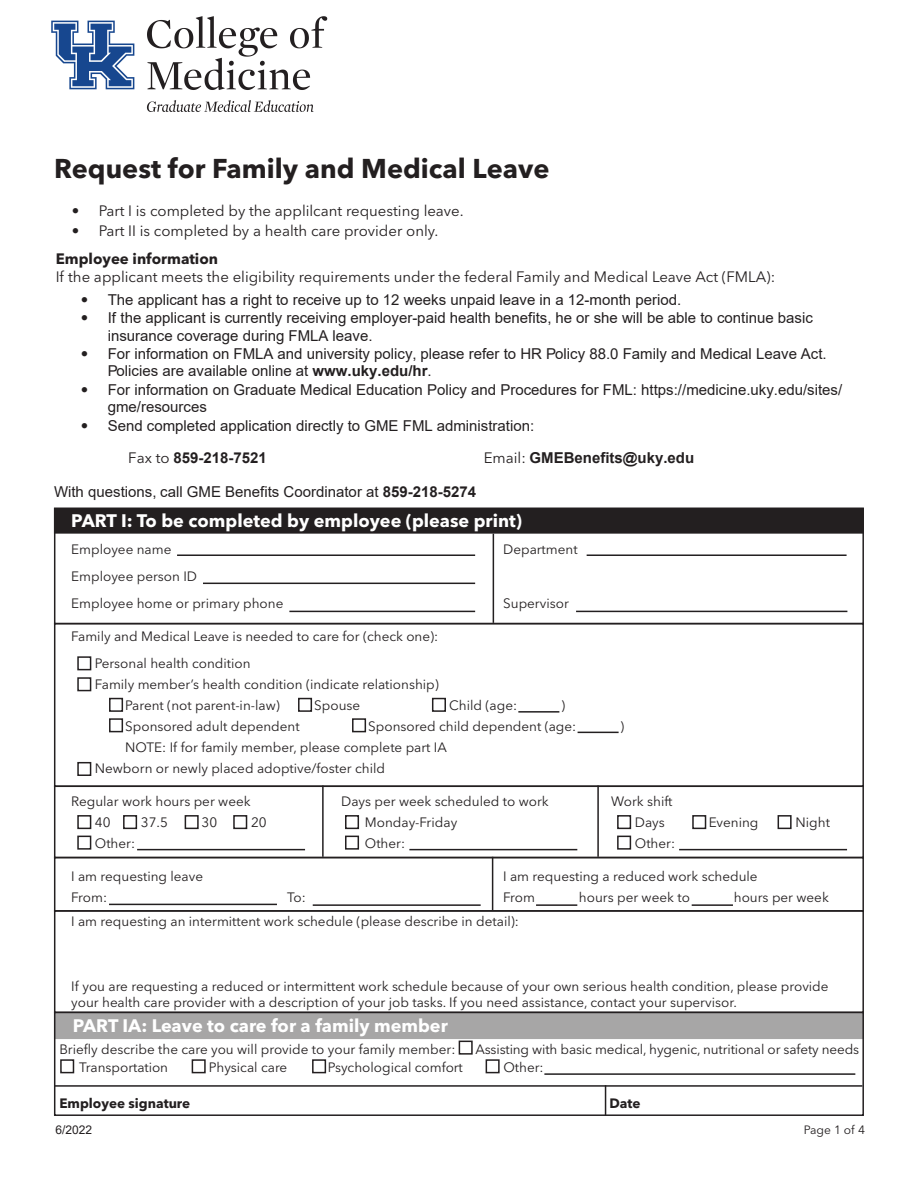
<style>
.page{position:relative;width:918px;height:1188px;background:#fff}
.page>*{position:absolute;margin:0;border:0;box-sizing:border-box;transform-origin:0 0}
.t1{font:700 27px "Avenir Next LT Pro";color:#231f20}
.t2{font:700 18px "Avenir Next LT Pro";color:#fff}
.t3{font:15px/17.5px "Arial";color:#231f20}
.t4{font:15px "Avenir Next LT Pro";color:#231f20}
.t5{font:700 15px "Arial";color:#231f20}
.t6{font:700 15px "Avenir Next LT Pro";color:#231f20}
.t7{font:13.5px/16.2px "Avenir Next LT Pro";color:#231f20}
.t8{font:700 13.5px "Avenir Next LT Pro";color:#231f20}
.t9{font:12px "Avenir Next LT Pro";color:#231f20}
.t10{font:12px "Arial";color:#231f20}
.s1{font-family:"Avenir Next LT Pro"}
.s2{font-weight:700}
.s3{font-family:"Avenir Next LT Pro";font-weight:400}
</style>
<div class="page">
<div style="left:54px;top:623px;width:810px;height:164px;border:2px solid #231f20"></div>
<div style="left:55px;top:508px;width:808px;height:25px;background:#231f20"></div>
<div style="left:54px;top:508px;width:810px;height:26px;border:2px solid #231f20"></div>
<div style="left:55px;top:1014px;width:808px;height:24px;background:#a7a6a6"></div>
<hr style="left:177px;top:554px;width:298px;height:2px;background:#231f20">
<hr style="left:203px;top:583px;width:272px;height:1px;background:#231f20">
<hr style="left:289px;top:611px;width:186px;height:1px;background:#231f20">
<hr style="left:587px;top:554px;width:260px;height:2px;background:#231f20">
<hr style="left:576px;top:611px;width:271px;height:1px;background:#231f20">
<div style="left:77px;top:656px;width:14px;height:14px;border:2px solid #231f20"></div>
<div style="left:77px;top:677px;width:14px;height:14px;border:2px solid #231f20"></div>
<div style="left:77px;top:762px;width:14px;height:14px;border:2px solid #231f20"></div>
<div style="left:109px;top:698px;width:14px;height:14px;border:2px solid #231f20"></div>
<div style="left:109px;top:718px;width:14px;height:14px;border:2px solid #231f20"></div>
<div style="left:298px;top:698px;width:14px;height:14px;border:2px solid #231f20"></div>
<div style="left:352px;top:718px;width:14px;height:14px;border:2px solid #231f20"></div>
<div style="left:432px;top:698px;width:14px;height:14px;border:2px solid #231f20"></div>
<hr style="left:518px;top:711px;width:41px;height:2px;background:#231f20">
<hr style="left:578px;top:732px;width:41px;height:1px;background:#231f20">
<div style="left:77px;top:815px;width:14px;height:14px;border:2px solid #231f20"></div>
<div style="left:77px;top:836px;width:14px;height:14px;border:2px solid #231f20"></div>
<div style="left:123px;top:815px;width:14px;height:14px;border:2px solid #231f20"></div>
<div style="left:185px;top:815px;width:14px;height:14px;border:2px solid #231f20"></div>
<div style="left:233px;top:815px;width:14px;height:14px;border:2px solid #231f20"></div>
<div style="left:345px;top:815px;width:14px;height:14px;border:2px solid #231f20"></div>
<div style="left:345px;top:836px;width:14px;height:14px;border:2px solid #231f20"></div>
<div style="left:617px;top:815px;width:14px;height:14px;border:2px solid #231f20"></div>
<div style="left:692px;top:815px;width:14px;height:14px;border:2px solid #231f20"></div>
<div style="left:778px;top:815px;width:14px;height:14px;border:2px solid #231f20"></div>
<div style="left:617px;top:836px;width:14px;height:14px;border:2px solid #231f20"></div>
<hr style="left:137px;top:849px;width:168px;height:1px;background:#231f20">
<hr style="left:409px;top:849px;width:168px;height:1px;background:#231f20">
<hr style="left:679px;top:849px;width:168px;height:1px;background:#231f20">
<hr style="left:109px;top:904px;width:168px;height:1px;background:#231f20">
<hr style="left:313px;top:904px;width:168px;height:2px;background:#231f20">
<hr style="left:536px;top:904px;width:41px;height:2px;background:#231f20">
<hr style="left:692px;top:904px;width:41px;height:2px;background:#231f20">
<div style="left:54px;top:508px;width:810px;height:116px;border:2px solid #231f20"></div>
<div style="left:54px;top:786px;width:810px;height:72px;border:2px solid #231f20"></div>
<div style="left:54px;top:857px;width:810px;height:55px;border:2px solid #231f20"></div>
<div style="left:54px;top:1012px;width:810px;height:104px;border:2px solid #231f20"></div>
<hr style="left:493px;top:534px;width:1px;height:89px;background:#231f20">
<hr style="left:322px;top:786px;width:2px;height:71px;background:#231f20">
<hr style="left:597px;top:786px;width:2px;height:71px;background:#231f20">
<hr style="left:492px;top:857px;width:1px;height:53px;background:#231f20">
<hr style="left:54px;top:1085px;width:808px;height:2px;background:#231f20">
<hr style="left:605px;top:1085px;width:1px;height:31px;background:#231f20">
<div style="left:459px;top:1041px;width:14px;height:14px;border:2px solid #231f20"></div>
<div style="left:60px;top:1059px;width:14px;height:14px;border:2px solid #231f20"></div>
<div style="left:192px;top:1059px;width:14px;height:14px;border:2px solid #231f20"></div>
<div style="left:312px;top:1059px;width:14px;height:14px;border:2px solid #231f20"></div>
<div style="left:486px;top:1059px;width:14px;height:14px;border:2px solid #231f20"></div>
<hr style="left:544px;top:1073px;width:311px;height:2px;background:#231f20">
<img style="left:51px;top:16px;width:277px;height:96px">
<p class="t1" style="left:54px;top:152px;width:497px">Request for Family and Medical Leave</p>
<p class="t4" style="left:72px;top:202px;width:394px">• Part I is completed by the applilcant requesting leave.</p>
<p class="t4" style="left:72px;top:221px;width:368px">• Part II is completed by a health care provider only.</p>
<p class="t6" style="left:56px;top:249px;width:164px">Employee information</p>
<p class="t4" style="left:56px;top:268px;width:721px">If the applicant meets the eligibility requirements under the federal Family and Medical Leave Act (FMLA):</p>
<p class="t3" style="left:81px;top:291px;width:602px"><span class="s1">•</span> The applicant has a right to receive up to 12 weeks unpaid leave in a 12-month period.</p>
<p class="t3" style="left:108px;top:309px;width:707px;text-indent:-27px"><span class="s1">•</span> If the applicant is currently receiving employer-paid health benefits, he or she will be able to continue basic insurance coverage during FMLA leave.</p>
<p class="t3" style="left:108px;top:345px;width:721px;text-indent:-27px"><span class="s1">•</span> For information on FMLA and university policy, please refer to HR Policy 88.0 Family and Medical Leave Act.<br>Policies are available online at <span class="s2">www.uky.edu/hr</span>.</p>
<p class="t3" style="left:108px;top:381px;width:736px;text-indent:-27px"><span class="s1">•</span> For information on Graduate Medical Education Policy and Procedures for FML: https://medicine.uky.edu/sites/ gme/resources</p>
<p class="t3" style="left:81px;top:417px;width:455px"><span class="s1">•</span> Send completed application directly to GME FML administration:</p>
<p class="t5" style="left:484px;top:448px;width:212px"><span class="s3">Email:</span> GMEBenefits@uky.edu</p>
<p class="t3" style="left:54px;top:482px;width:424px">With questions, call GME Benefits Coordinator at <span class="s2">859-218-5274</span></p>
<p class="t2" style="left:71px;top:510px;width:452px">PART I: To be completed by employee (please print)</p>
<p class="t7" style="left:71px;top:541px;width:102px">Employee name</p>
<p class="t7" style="left:503px;top:541px;width:76px">Department</p>
<p class="t7" style="left:71px;top:568px;width:127px">Employee person ID</p>
<p class="t7" style="left:71px;top:595px;width:214px">Employee home or primary phone</p>
<p class="t7" style="left:503px;top:595px;width:67px">Supervisor</p>
<p class="t7" style="left:71px;top:628px;width:369px">Family and Medical Leave is needed to care for (check one):</p>
<p class="t7" style="left:95px;top:655px;width:157px">Personal health condition</p>
<p class="t7" style="left:95px;top:676px;width:346px">Family member’s health condition (indicate relationship)</p>
<p class="t7" style="left:125px;top:697px;width:156px">Parent (not parent-in-law)</p>
<p class="t7" style="left:314px;top:697px;width:47px">Spouse</p>
<p class="t7" style="left:449px;top:697px;width:69px">Child (age:</p>
<p class="t7" style="left:561px;top:697px;width:6px">)</p>
<p class="t7" style="left:125px;top:718px;width:176px">Sponsored adult dependent</p>
<p class="t7" style="left:368px;top:718px;width:210px">Sponsored child dependent (age:</p>
<p class="t7" style="left:620px;top:718px;width:6px">)</p>
<p class="t7" style="left:125px;top:739px;width:323px">NOTE: If for family member, please complete part IA</p>
<p class="t7" style="left:95px;top:760px;width:292px">Newborn or newly placed adoptive/foster child</p>
<p class="t7" style="left:71px;top:793px;width:181px">Regular work hours per week</p>
<p class="t7" style="left:341px;top:793px;width:209px">Days per week scheduled to work</p>
<p class="t7" style="left:611px;top:793px;width:63px">Work shift</p>
<p class="t7" style="left:95px;top:814px;width:17px">40</p>
<p class="t7" style="left:141px;top:814px;width:29px">37.5</p>
<p class="t7" style="left:202px;top:814px;width:17px">30</p>
<p class="t7" style="left:251px;top:814px;width:17px">20</p>
<p class="t7" style="left:365px;top:814px;width:94px">Monday-Friday</p>
<p class="t7" style="left:635px;top:814px;width:32px">Days</p>
<p class="t7" style="left:709px;top:814px;width:51px">Evening</p>
<p class="t7" style="left:796px;top:814px;width:36px">Night</p>
<p class="t7" style="left:95px;top:835px;width:42px">Other:</p>
<p class="t7" style="left:365px;top:835px;width:42px">Other:</p>
<p class="t7" style="left:635px;top:835px;width:42px">Other:</p>
<p class="t7" style="left:71px;top:868px;width:133px">I am requesting leave</p>
<p class="t7" style="left:503px;top:868px;width:256px">I am requesting a reduced work schedule</p>
<p class="t7" style="left:71px;top:889px;width:37px">From:</p>
<p class="t7" style="left:287px;top:889px;width:20px">To:</p>
<p class="t7" style="left:503px;top:889px;width:33px">From</p>
<p class="t7" style="left:579px;top:889px;width:113px">hours per week to</p>
<p class="t7" style="left:734px;top:889px;width:97px">hours per week</p>
<p class="t7" style="left:71px;top:913px;width:449px">I am requesting an intermittent work schedule (please describe in detail):</p>
<p class="t7" style="left:71px;top:978px;width:759px">If you are requesting a reduced or intermittent work schedule because of your own serious health condition, please provide your health care provider with a description of your job tasks. If you need assistance, contact your supervisor.</p>
<p class="t2" style="left:73px;top:1015px;width:377px">PART IA: Leave to care for a family member</p>
<p class="t7" style="left:59px;top:1041px;width:397px">Briefly describe the care you will provide to your family member:</p>
<p class="t7" style="left:475px;top:1041px;width:385px">Assisting with basic medical, hygenic, nutritional or safety needs</p>
<p class="t7" style="left:79px;top:1059px;width:90px">Transportation</p>
<p class="t7" style="left:209px;top:1059px;width:80px">Physical care</p>
<p class="t7" style="left:328px;top:1059px;width:137px">Psychological comfort</p>
<p class="t7" style="left:503px;top:1059px;width:42px">Other:</p>
<p class="t8" style="left:59px;top:1095px;width:132px">Employee signature</p>
<p class="t8" style="left:610px;top:1095px;width:33px">Date</p>
<p class="t10" style="left:55px;top:1122px;width:38px">6/2022</p>
<p class="t9" style="left:804px;top:1123px;width:63px">Page 1 of 4</p>
</div>
